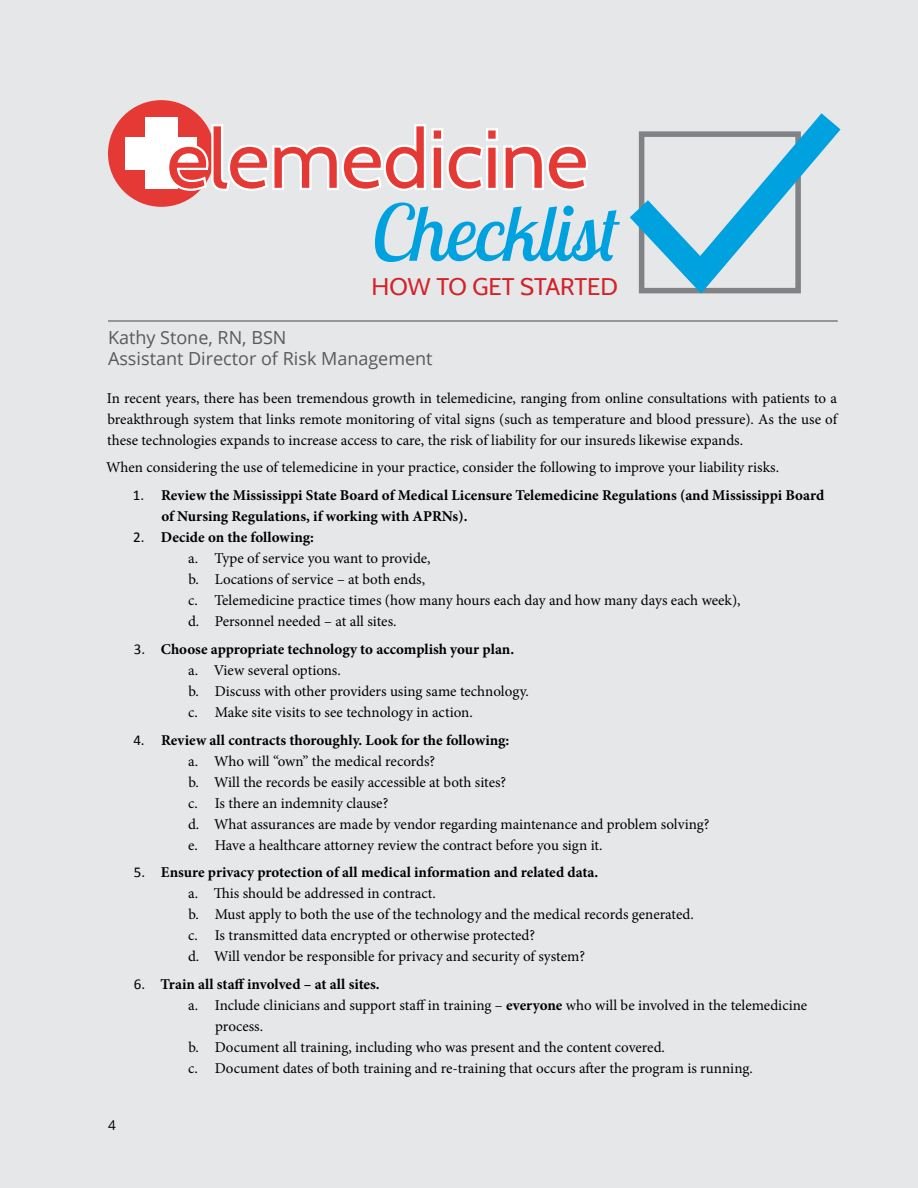
<style>
.page{position:relative;width:918px;height:1188px;background:#e6e7e8}
.page>*{position:absolute;margin:0;border:0;box-sizing:border-box;transform-origin:0 0}
.t1{font:81.9px "Cabin";color:#e43934}
.t2{font:italic 77.7px "Lobster Two";color:#00a1df}
.t3{font:24px "Cabin";color:#d2232a}
.t4{font:18px/21.6px "Open Sans";color:#58595b}
.t5{font:15px/21px "Minion Pro";color:#000}
.t6{font:700 15px/21px "Minion Pro";color:#000}
.t7{font:13.5px "Open Sans";color:#000}
.s1{font-family:"Calibri";font-weight:400}
.s2{font-family:"Calibri"}
.s3{font-weight:700}
</style>
<div class="page">
<div style="left:108px;top:100px;width:107px;height:107px;background:#e43934;border-radius:50%"></div>
<div style="left:145px;top:118px;width:32px;height:71px;background:#fff"></div>
<div style="left:126px;top:137px;width:71px;height:33px;background:#fff"></div>
<svg style="left:177px;top:122px;width:411px;height:72px"></svg>
<svg style="left:629px;top:113px;width:212px;height:181px"></svg>
<hr style="left:108px;top:320px;width:730px;height:2px;background:#58595b">
<h1 class="t1" style="left:167px;top:109px;width:423px">elemedicine</h1>
<h2 class="t2" style="left:371px;top:183px;width:248px">Checklist</h2>
<h3 class="t3" style="left:371px;top:272px;width:248px">HOW TO GET STARTED</h3>
<p class="t4" style="left:108px;top:326px;width:326px">Kathy Stone, RN, BSN<br>Assistant Director of Risk Management</p>
<p class="t5" style="left:107px;top:388px;width:733px;text-align:justify">In recent years, there has been tremendous growth in telemedicine, ranging from online consultations with patients to a breakthrough system that links remote monitoring of vital signs (such as temperature and blood pressure). As the use of these technologies expands to increase access to care, the risk of liability for our insureds likewise expands.</p>
<p class="t5" style="left:106px;top:457px;width:674px">When considering the use of telemedicine in your practice, consider the following to improve your liability risks.</p>
<p class="t6" style="left:161px;top:485px;width:664px;text-indent:-28px"><span class="s1">1.</span> Review the Mississippi State Board of Medical Licensure Telemedicine Regulations (and Mississippi Board of Nursing Regulations, if working with APRNs).</p>
<p class="t5" style="left:188px;top:527px;width:554px;text-indent:-55px"><span class="s2">2.</span> <span class="s3">Decide on the following:<br></span>a. Type of service you want to provide,<br>b. Locations of service – at both ends,<br>c. Telemedicine practice times (how many hours each day and how many days each week), d. Personnel needed – at all sites.</p>
<p class="t5" style="left:188px;top:639px;width:342px;text-indent:-54px"><span class="s2">3.</span> <span class="s3">Choose appropriate technology to accomplish your plan.<br></span>a. View several options.<br>b. Discuss with other providers using same technology. c. Make site visits to see technology in action.</p>
<p class="t5" style="left:188px;top:730px;width:523px;text-indent:-55px"><span class="s2">4.</span> <span class="s3">Review all contracts thoroughly. Look for the following:<br></span>a. Who will “own” the medical records?<br>b. Will the records be easily accessible at both sites?<br>c. Is there an indemnity clause?<br>d. What assurances are made by vendor regarding maintenance and problem solving? e. Have a healthcare attorney review the contract before you sign it.</p>
<p class="t5" style="left:188px;top:862px;width:507px;text-indent:-54px"><span class="s2">5.</span> <span class="s3">Ensure privacy protection of all medical information and related data.<br></span>a. This should be addressed in contract.<br>b. Must apply to both the use of the technology and the medical records generated. c. Is transmitted data encrypted or otherwise protected?<br>d. Will vendor be responsible for privacy and security of system?</p>
<p class="t6" style="left:134px;top:974px;width:247px"><span class="s1">6.</span> Train all staff involved – at all sites.</p>
<p class="t5" style="left:188px;top:995px;width:621px">a. Include clinicians and support staff in training – <span class="s3">everyone</span> who will be involved in the telemedicine</p>
<p class="t5" style="left:215px;top:1016px;width:49px">process.</p>
<p class="t5" style="left:188px;top:1037px;width:478px">b. Document all training, including who was present and the content covered.</p>
<p class="t5" style="left:188px;top:1058px;width:566px">c. Document dates of both training and re-training that occurs after the program is running.</p>
<p class="t7" style="left:108px;top:1116px;width:9px">4</p>
</div>
